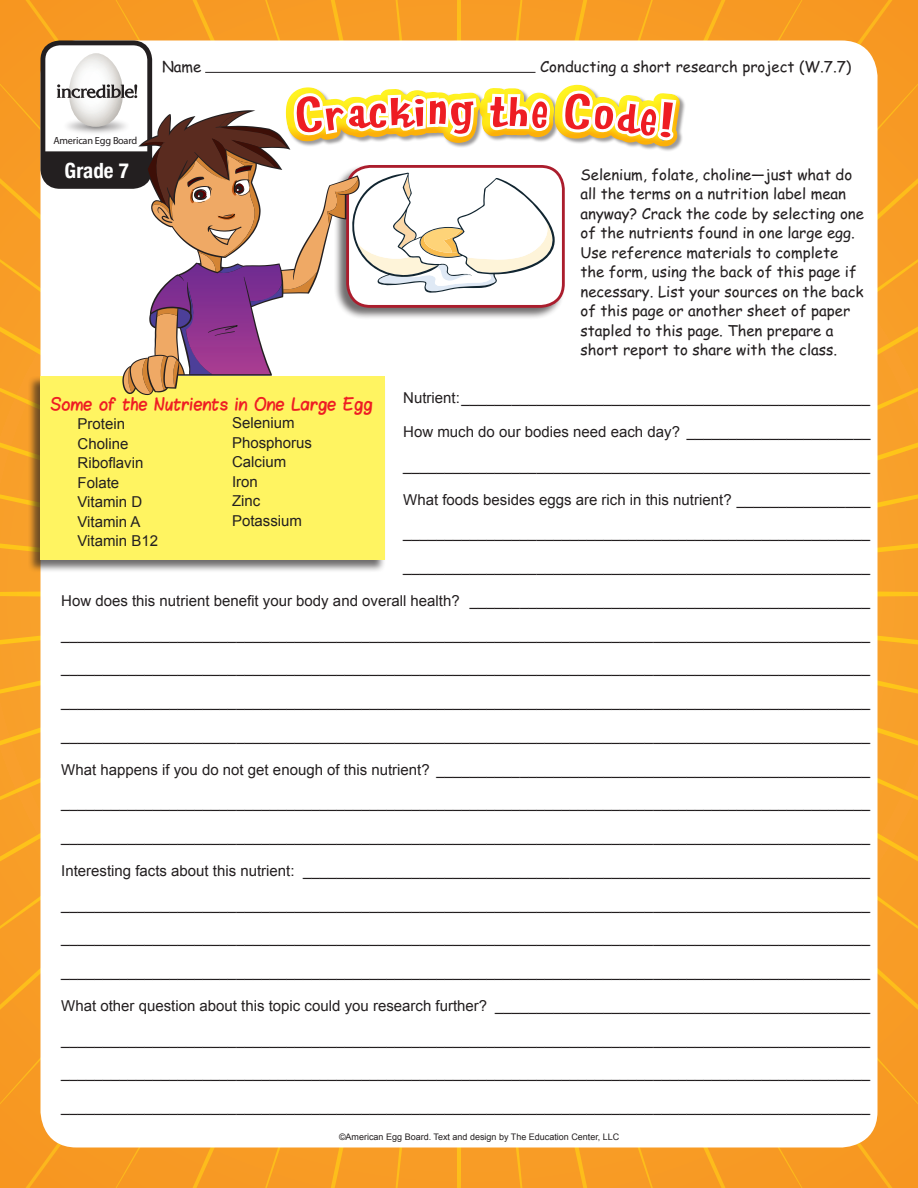
<style>
.page{position:relative;width:918px;height:1188px;background:#fff}
.page>*{position:absolute;margin:0;border:0;box-sizing:border-box;transform-origin:0 0}
.t1{font:52.5px "Knock Out BV";color:#ee1d23;scale:1.4 1}
.t2{font:700 condensed 21px "Helvetica Neue";color:#fff}
.Repro_Body{font:15px "Arial";color:#231f20}
.Repro_Body-2{font:15px/19.5px "Comic Sans";color:#231f20}
.Repro_Body-3{font:13.5px "Blokletters Viltstift";color:#ee1d23}
.t3{font:10.35px "Korinna";letter-spacing:-.02em;color:#231f20}
.t4{font:9px "Arial";color:#231f20}
</style>
<div class="page">
<div style="left:893px;top:0;width:25px;height:1188px;background:#f89e27"></div>
<div style="left:0;top:0;width:893px;height:1188px;background:#f89b25"></div>
<div style="left:40px;top:40px;width:838px;height:1108px;background:#fff;border-radius:36px"></div>
<div style="left:28px;top:376px;width:358px;height:196px;background:#231f20;opacity:.65"></div>
<div style="left:40px;top:376px;width:345px;height:184px;background:#fff461"></div>
<svg style="left:42px;top:0;width:650px;height:394px"></svg>
<p class="Repro_Body-2" style="left:162px;top:56px;width:41px">Name</p>
<p class="Repro_Body-2" style="left:540px;top:56px;width:313px">Conducting a short research project (W.7.7)</p>
<p class="t1" style="left:428px;top:84px;width:34px">ng</p>
<p class="t3" style="left:54px;top:134px;width:85px">American Egg Board</p>
<h2 class="t2" style="left:65px;top:153px;width:66px">Grade 7</h2>
<p class="Repro_Body-2" style="left:580px;top:164px;width:285px">Selenium, folate, choline—just what do all the terms on a nutrition label mean anyway? Crack the code by selecting one of the nutrients found in one large egg.<br>Use reference materials to complete the form, using the back of this page if necessary. List your sources on the back of this page or another sheet of paper stapled to this page. Then prepare a short report to share with the class.</p>
<p class="Repro_Body" style="left:403px;top:388px;width:469px">Nutrient:_________________________________________________</p>
<p class="Repro_Body" style="left:403px;top:422px;width:469px">How much do our bodies need each day? ______________________</p>
<p class="Repro_Body" style="left:403px;top:456px;width:469px">________________________________________________________</p>
<p class="Repro_Body" style="left:403px;top:490px;width:469px">What foods besides eggs are rich in this nutrient? ________________</p>
<p class="Repro_Body" style="left:403px;top:523px;width:469px">________________________________________________________</p>
<p class="Repro_Body" style="left:403px;top:557px;width:469px">________________________________________________________</p>
<p class="Repro_Body" style="left:61px;top:591px;width:811px">How does this nutrient benefit your body and overall health? ________________________________________________</p>
<p class="Repro_Body" style="left:61px;top:625px;width:810px">_________________________________________________________________________________________________</p>
<p class="Repro_Body" style="left:61px;top:658px;width:810px">_________________________________________________________________________________________________</p>
<p class="Repro_Body" style="left:61px;top:692px;width:810px">_________________________________________________________________________________________________</p>
<p class="Repro_Body" style="left:61px;top:726px;width:810px">_________________________________________________________________________________________________</p>
<p class="Repro_Body" style="left:61px;top:760px;width:811px">What happens if you do not get enough of this nutrient? ____________________________________________________</p>
<p class="Repro_Body" style="left:61px;top:793px;width:810px">_________________________________________________________________________________________________</p>
<p class="Repro_Body" style="left:61px;top:827px;width:810px">_________________________________________________________________________________________________</p>
<p class="Repro_Body" style="left:61px;top:861px;width:811px">Interesting facts about this nutrient: ____________________________________________________________________</p>
<p class="Repro_Body" style="left:61px;top:895px;width:810px">_________________________________________________________________________________________________</p>
<p class="Repro_Body" style="left:61px;top:928px;width:810px">_________________________________________________________________________________________________</p>
<p class="Repro_Body" style="left:61px;top:962px;width:810px">_________________________________________________________________________________________________</p>
<p class="Repro_Body" style="left:61px;top:996px;width:811px">What other question about this topic could you research further? _____________________________________________</p>
<p class="Repro_Body" style="left:61px;top:1030px;width:810px">_________________________________________________________________________________________________</p>
<p class="Repro_Body" style="left:61px;top:1063px;width:810px">_________________________________________________________________________________________________</p>
<p class="Repro_Body" style="left:61px;top:1097px;width:810px">_________________________________________________________________________________________________</p>
<p class="Repro_Body-3" style="left:50px;top:393px;width:324px">Some of the Nutrients in One Large Egg</p>
<p class="Repro_Body" style="left:78px;top:414px;width:49px">Protein</p>
<p class="Repro_Body" style="left:78px;top:433px;width:52px">Choline</p>
<p class="Repro_Body" style="left:78px;top:453px;width:67px">Riboflavin</p>
<p class="Repro_Body" style="left:78px;top:472px;width:43px">Folate</p>
<p class="Repro_Body" style="left:78px;top:492px;width:66px">Vitamin D</p>
<p class="Repro_Body" style="left:78px;top:511px;width:65px">Vitamin A</p>
<p class="Repro_Body" style="left:78px;top:531px;width:82px">Vitamin B12</p>
<p class="Repro_Body" style="left:232px;top:413px;width:64px">Selenium</p>
<p class="Repro_Body" style="left:232px;top:433px;width:82px">Phosphorus</p>
<p class="Repro_Body" style="left:232px;top:452px;width:56px">Calcium</p>
<p class="Repro_Body" style="left:232px;top:472px;width:27px">Iron</p>
<p class="Repro_Body" style="left:232px;top:491px;width:30px">Zinc</p>
<p class="Repro_Body" style="left:232px;top:511px;width:72px">Potassium</p>
<p class="t4" style="left:339px;top:1130px;width:282px">©American Egg Board. Text and design by The Education Center, LLC</p>
</div>
